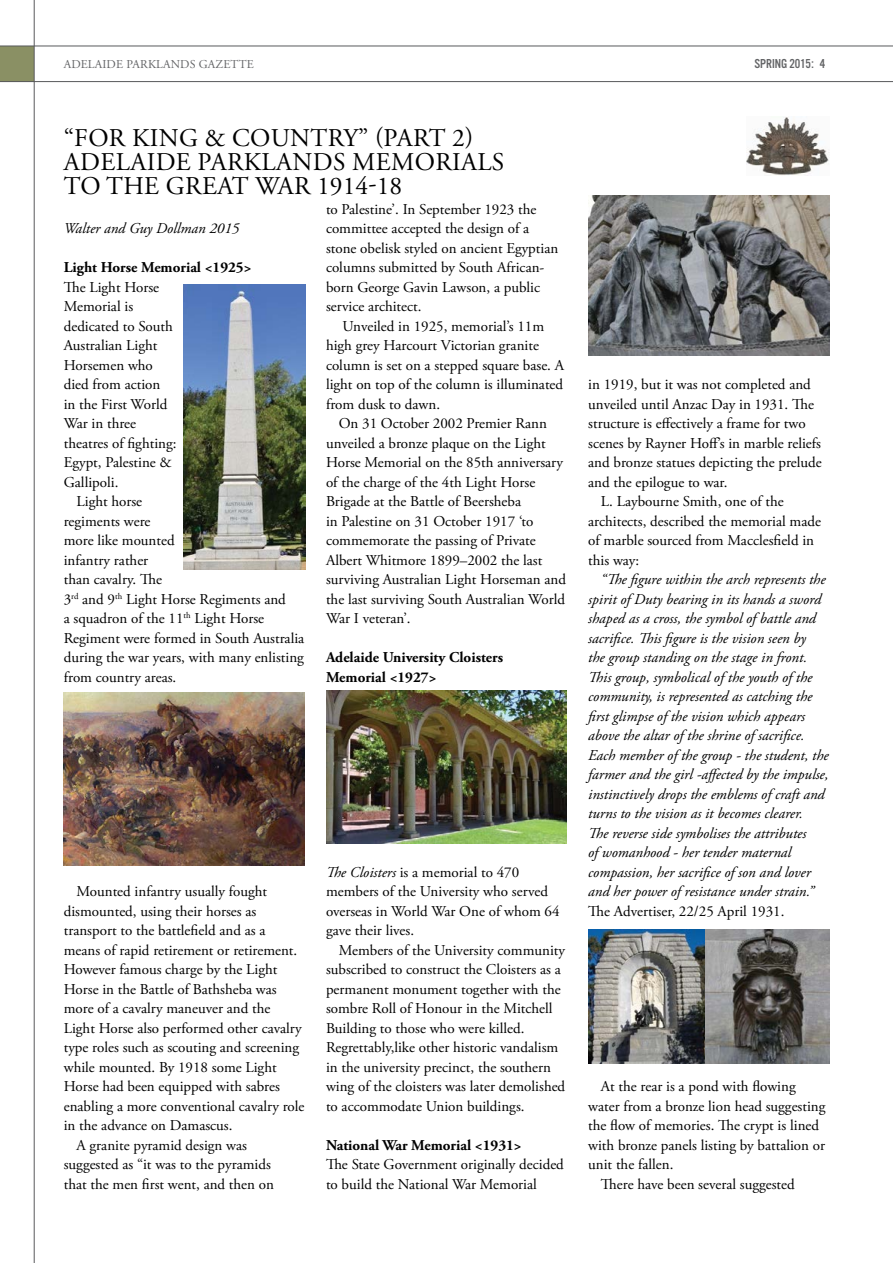
<style>
.page{position:relative;width:893px;height:1263px;background:#fff}
.page>*{position:absolute;margin:0;border:0;box-sizing:border-box;transform-origin:0 0}
.t1{font:25.5px/24px "Adobe Garamond Pro";letter-spacing:.015em;color:#000}
.t2{font:15px/19.5px "Adobe Garamond Pro";color:#000}
.t3{font:italic 15px/19.5px "Adobe Garamond Pro";color:#000}
.t4{font:700 15px/19.5px "Adobe Garamond Pro";color:#000}
.t5{font:13.5px "Alternate Got No 3 D";color:#636466}
.t6{font:12px "Adobe Garamond Pro";letter-spacing:.01em;color:#636466}
.s1{font-style:italic}
</style>
<div class="page">
<div style="left:0;top:46px;width:34px;height:36px;background:#8a9064"></div>
<hr style="left:34px;top:0;width:1px;height:1263px;background:#58595b">
<hr style="left:0;top:46px;width:893px;height:1px;background:#58595b">
<hr style="left:0;top:81px;width:893px;height:1px;background:#58595b">
<img style="left:184px;top:285px;width:121px;height:285px">
<img style="left:63px;top:692px;width:242px;height:174px">
<img style="left:326px;top:690px;width:241px;height:154px">
<img style="left:588px;top:195px;width:241px;height:161px">
<img style="left:588px;top:930px;width:118px;height:134px">
<img style="left:706px;top:930px;width:123px;height:134px">
<img style="left:747px;top:117px;width:82px;height:58px">
<p class="t6" style="left:64px;top:57px;width:191px">ADELAIDE PARKLANDS GAZETTE</p>
<p class="t5" style="left:754px;top:57px;width:72px">SPRING 2015: 4</p>
<h1 class="t1" style="left:64px;top:127px;width:442px">“FOR KING &amp; COUNTRY” (PART 2)<br>ADELAIDE PARKLANDS MEMORIALS<br>TO THE GREAT WAR 1914-18</h1>
<p class="t3" style="left:64px;top:219px;width:177px">Walter and Guy Dollman 2015</p>
<p class="t4" style="left:64px;top:258px;width:189px">Light Horse Memorial &lt;1925&gt;</p>
<p class="t2" style="left:64px;top:278px;width:97px">The Light Horse</p>
<p class="t2" style="left:64px;top:297px;width:71px">Memorial is</p>
<p class="t2" style="left:64px;top:317px;width:111px">dedicated to South</p>
<p class="t2" style="left:64px;top:336px;width:95px">Australian Light</p>
<p class="t2" style="left:64px;top:356px;width:91px">Horsemen who</p>
<p class="t2" style="left:64px;top:375px;width:98px">died from action</p>
<p class="t2" style="left:64px;top:395px;width:105px">in the First World</p>
<p class="t2" style="left:64px;top:414px;width:74px">War in three</p>
<p class="t2" style="left:64px;top:434px;width:114px">theatres of fighting:</p>
<p class="t2" style="left:64px;top:453px;width:110px">Egypt, Palestine &amp;</p>
<p class="t2" style="left:64px;top:473px;width:56px">Gallipoli.</p>
<p class="t2" style="left:77px;top:492px;width:67px">Light horse</p>
<p class="t2" style="left:64px;top:512px;width:88px">regiments were</p>
<p class="t2" style="left:64px;top:531px;width:112px">more like mounted</p>
<p class="t2" style="left:64px;top:551px;width:86px">infantry rather</p>
<p class="t2" style="left:64px;top:570px;width:100px">than cavalry. The</p>
<p class="t2" style="left:64px;top:590px;width:224px">3<sup>rd</sup> and 9<sup>th</sup> Light Horse Regiments and</p>
<p class="t2" style="left:64px;top:609px;width:202px">a squadron of the 11<sup>th</sup> Light Horse</p>
<p class="t2" style="left:64px;top:629px;width:242px">Regiment were formed in South Australia</p>
<p class="t2" style="left:64px;top:648px;width:242px">during the war years, with many enlisting</p>
<p class="t2" style="left:64px;top:668px;width:114px">from country areas.</p>
<p class="t2" style="left:326px;top:200px;width:234px">to Palestine’. In September 1923 the committee accepted the design of a stone obelisk styled on ancient Egyptian columns submitted by South African&shy;born George Gavin Lawson, a public service architect.</p>
<p class="t2" style="left:326px;top:317px;width:240px;text-indent:16px">Unveiled in 1925, memorial’s 11m high grey Harcourt Victorian granite column is set on a stepped square base. A light on top of the column is illuminated from dusk to dawn.</p>
<p class="t2" style="left:326px;top:414px;width:242px;text-indent:13px">On 31 October 2002 Premier Rann unveiled a bronze plaque on the Light Horse Memorial on the 85th anniversary of the charge of the 4th Light Horse Brigade at the Battle of Beersheba<br>in Palestine on 31 October 1917 ‘to commemorate the passing of Private Albert Whitmore 1899–2002 the last surviving Australian Light Horseman and the last surviving South Australian World War I veteran’.</p>
<p class="t4" style="left:326px;top:648px;width:179px">Adelaide University Cloisters<br>Memorial &lt;1927&gt;</p>
<p class="t2" style="left:77px;top:882px;width:192px">Mounted infantry usually fought</p>
<p class="t2" style="left:64px;top:902px;width:194px">dismounted, using their horses as</p>
<p class="t2" style="left:64px;top:921px;width:203px">transport to the battlefield and as a</p>
<p class="t2" style="left:64px;top:941px;width:235px">means of rapid retirement or retirement.</p>
<p class="t2" style="left:64px;top:960px;width:215px">However famous charge by the Light</p>
<p class="t2" style="left:64px;top:980px;width:214px">Horse in the Battle of Bathsheba was</p>
<p class="t2" style="left:64px;top:999px;width:208px">more of a cavalry maneuver and the</p>
<p class="t2" style="left:64px;top:1019px;width:239px">Light Horse also performed other cavalry</p>
<p class="t2" style="left:64px;top:1038px;width:237px">type roles such as scouting and screening</p>
<p class="t2" style="left:64px;top:1058px;width:214px">while mounted. By 1918 some Light</p>
<p class="t2" style="left:64px;top:1077px;width:218px">Horse had been equipped with sabres</p>
<p class="t2" style="left:64px;top:1097px;width:242px">enabling a more conventional cavalry role</p>
<p class="t2" style="left:64px;top:1116px;width:170px">in the advance on Damascus.</p>
<p class="t2" style="left:77px;top:1136px;width:172px">A granite pyramid design was</p>
<p class="t2" style="left:64px;top:1155px;width:209px">suggested as “it was to the pyramids</p>
<p class="t2" style="left:64px;top:1175px;width:212px">that the men first went, and then on</p>
<p class="t2" style="left:326px;top:863px;width:235px"><span class="s1">The Cloisters</span> is a memorial to 470 members of the University who served overseas in World War One of whom 64 gave their lives.</p>
<p class="t2" style="left:326px;top:941px;width:241px;text-indent:13px">Members of the University community subscribed to construct the Cloisters as a permanent monument together with the sombre Roll of Honour in the Mitchell Building to those who were killed.<br>Regrettably,like other historic vandalism in the university precinct, the southern wing of the cloisters was later demolished to accommodate Union buildings.</p>
<p class="t4" style="left:326px;top:1135px;width:197px">National War Memorial &lt;1931&gt;</p>
<p class="t2" style="left:326px;top:1155px;width:239px">The State Government originally decided to build the National War Memorial</p>
<p class="t2" style="left:588px;top:375px;width:224px">in 1919, but it was not completed and</p>
<p class="t2" style="left:588px;top:395px;width:227px">unveiled until Anzac Day in 1931. The</p>
<p class="t2" style="left:588px;top:414px;width:219px">structure is effectively a frame for two</p>
<p class="t2" style="left:588px;top:434px;width:234px">scenes by Rayner Hoff’s in marble reliefs</p>
<p class="t2" style="left:588px;top:453px;width:235px">and bronze statues depicting the prelude</p>
<p class="t2" style="left:588px;top:473px;width:141px">and the epilogue to war.</p>
<p class="t2" style="left:601px;top:492px;width:184px">L. Laybourne Smith, one of the</p>
<p class="t2" style="left:588px;top:512px;width:234px">architects, described the memorial made</p>
<p class="t2" style="left:588px;top:531px;width:227px">of marble sourced from Macclesfield in</p>
<p class="t2" style="left:588px;top:551px;width:53px">this way:</p>
<p class="t3" style="left:588px;top:570px;width:242px;text-indent:13px">“The figure within the arch represents the spirit of Duty bearing in its hands a sword shaped as a cross, the symbol of battle and sacrifice. This figure is the vision seen by<br>the group standing on the stage in front.<br>This group, symbolical of the youth of the community, is represented as catching the first glimpse of the vision which appears above the altar of the shrine of sacrifice.<br>Each member of the group - the student, the farmer and the girl -affected by the impulse, instinctively drops the emblems of craft and turns to the vision as it becomes clearer.<br>The reverse side symbolises the attributes<br>of womanhood - her tender maternal compassion, her sacrifice of son and lover and her power of resistance under strain.”</p>
<p class="t2" style="left:588px;top:902px;width:198px">The Advertiser, 22/25 April 1931.</p>
<p class="t2" style="left:601px;top:1077px;width:196px">At the rear is a pond with flowing</p>
<p class="t2" style="left:588px;top:1097px;width:239px">water from a bronze lion head suggesting</p>
<p class="t2" style="left:588px;top:1116px;width:232px">the flow of memories. The crypt is lined</p>
<p class="t2" style="left:588px;top:1136px;width:238px">with bronze panels listing by battalion or</p>
<p class="t2" style="left:588px;top:1155px;width:87px">unit the fallen.</p>
<p class="t2" style="left:601px;top:1175px;width:195px">There have been several suggested</p>
</div>
